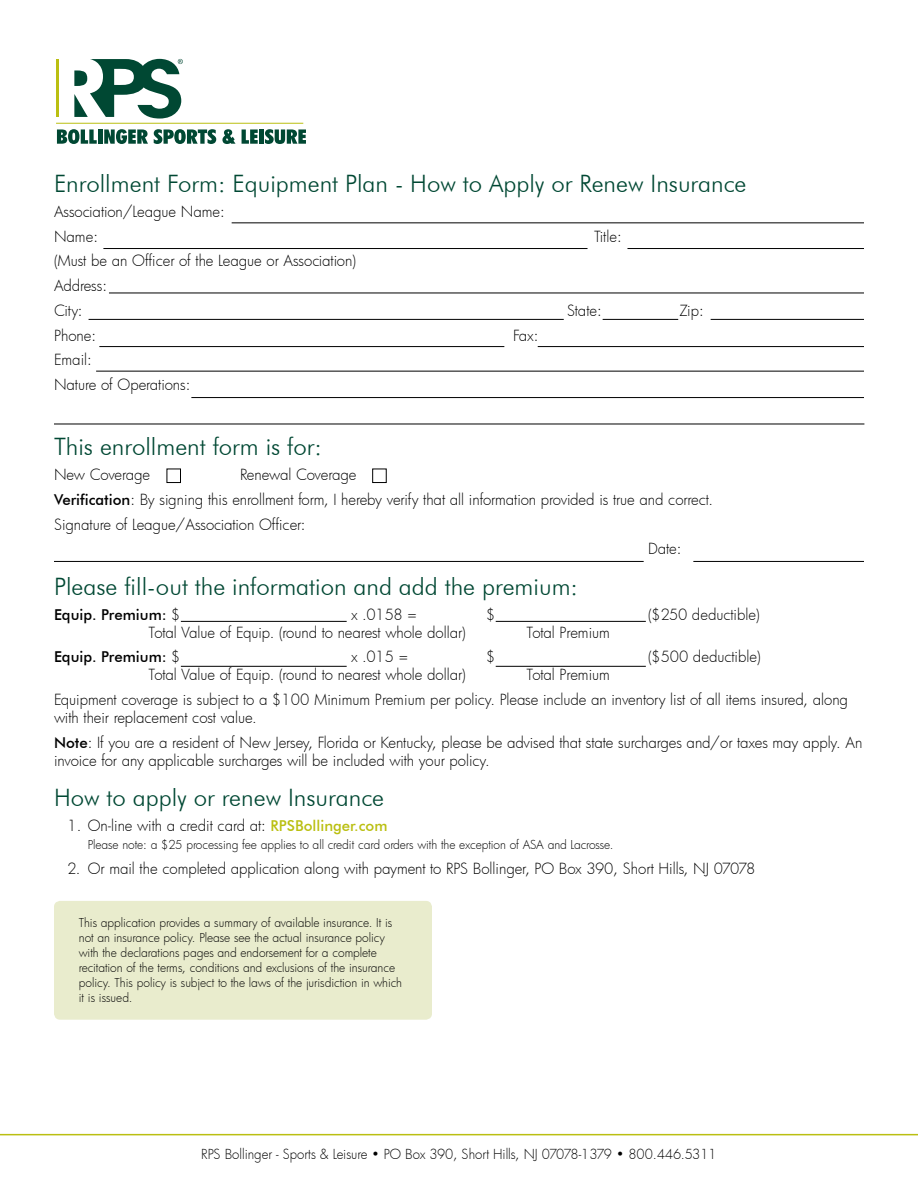
<style>
.page{position:relative;width:918px;height:1188px;background:#fff}
.page>*{position:absolute;margin:0;border:0;box-sizing:border-box;transform-origin:0 0}
.t1{font:300 24px "Futura BT";color:#004833}
.t2{font:300 15px/24.8px "Futura";letter-spacing:-.005em;color:#000}
.t3{font:500 15px "Futura BT";color:#000}
.t4{font:300 13.5px "Futura";letter-spacing:-.005em;color:#000}
.t5{font:300 12px/15px "Futura";letter-spacing:-.005em;color:#000}
.s1{font-family:"Futura BT";font-weight:500}
.s2{font-family:"Futura";font-weight:300}
.s3{font-family:"Futura BT";font-weight:500;color:#babf11}
</style>
<div class="page">
<svg style="left:57px;top:129px;width:40px;height:15px"></svg>
<hr style="left:98px;top:129px;width:4px;height:15px;background:#004833">
<svg style="left:104px;top:129px;width:44px;height:15px"></svg>
<svg style="left:154px;top:129px;width:62px;height:15px"></svg>
<svg style="left:222px;top:129px;width:14px;height:15px"></svg>
<svg style="left:242px;top:129px;width:16px;height:15px"></svg>
<div style="left:259px;top:129px;width:5px;height:15px;background:#004833"></div>
<svg style="left:265px;top:129px;width:41px;height:15px"></svg>
<hr style="left:56px;top:123px;width:247px;height:1px;background:#babf11">
<hr style="left:56px;top:59px;width:2px;height:58px;background:#babf11">
<svg style="left:74px;top:59px;width:109px;height:60px"></svg>
<hr style="left:0;top:1134px;width:918px;height:1px;background:#babf11">
<hr style="left:232px;top:222px;width:632px;height:1px;background:#000">
<hr style="left:103px;top:248px;width:485px;height:1px;background:#000">
<hr style="left:109px;top:293px;width:755px;height:1px;background:#000">
<hr style="left:89px;top:319px;width:475px;height:1px;background:#000">
<hr style="left:603px;top:319px;width:75px;height:1px;background:#000">
<hr style="left:711px;top:319px;width:153px;height:1px;background:#000">
<hr style="left:538px;top:346px;width:326px;height:1px;background:#000">
<hr style="left:99px;top:346px;width:405px;height:1px;background:#000">
<hr style="left:96px;top:371px;width:768px;height:1px;background:#000">
<hr style="left:191px;top:397px;width:673px;height:1px;background:#000">
<hr style="left:54px;top:424px;width:810px;height:1px;background:#000">
<hr style="left:54px;top:561px;width:590px;height:1px;background:#000">
<hr style="left:181px;top:621px;width:166px;height:1px;background:#000">
<hr style="left:496px;top:621px;width:150px;height:1px;background:#000">
<hr style="left:496px;top:666px;width:150px;height:1px;background:#000">
<hr style="left:181px;top:666px;width:166px;height:1px;background:#000">
<hr style="left:693px;top:561px;width:171px;height:1px;background:#000">
<hr style="left:627px;top:248px;width:237px;height:1px;background:#000">
<div style="left:54px;top:901px;width:378px;height:119px;background:#e9eccd;border-radius:6px"></div>
<div style="left:167px;top:469px;width:14px;height:14px;border:1px solid #000"></div>
<div style="left:372px;top:469px;width:15px;height:14px;border:1px solid #000"></div>
<h1 class="t1" style="left:54px;top:169px;width:694px">Enrollment Form: Equipment Plan - How to Apply or Renew Insurance</h1>
<p class="t2" style="left:54px;top:199px;width:172px">Association/League Name:<br>Name:</p>
<p class="t2" style="left:594px;top:223px;width:29px">Title:</p>
<p class="t2" style="left:54px;top:248px;width:304px">(Must be an Officer of the League or Association)<br>Address:<br>City:</p>
<p class="t2" style="left:54px;top:322px;width:44px">Phone:</p>
<p class="t2" style="left:513px;top:322px;width:27px">Fax:</p>
<p class="t2" style="left:54px;top:347px;width:138px">Email:<br>Nature of Operations:</p>
<p class="t2" style="left:567px;top:298px;width:36px">State:</p>
<p class="t2" style="left:680px;top:298px;width:26px">Zip:</p>
<h1 class="t1" style="left:54px;top:432px;width:269px">This enrollment form is for:</h1>
<p class="t2" style="left:54px;top:462px;width:98px">New Coverage</p>
<p class="t2" style="left:240px;top:462px;width:118px">Renewal Coverage</p>
<p class="t2" style="left:54px;top:487px;width:661px"><span class="s1">Verification</span>: By signing this enrollment form, I hereby verify that all information provided is true and correct.</p>
<p class="t2" style="left:54px;top:511px;width:253px">Signature of League/Association Officer:</p>
<p class="t2" style="left:648px;top:536px;width:35px">Date:</p>
<h1 class="t1" style="left:54px;top:572px;width:526px">Please fill-out the information and add the premium:</h1>
<p class="t3" style="left:54px;top:605px;width:128px">Equip. Premium: <span class="s2">$</span></p>
<p class="t2" style="left:351px;top:601px;width:67px">x .0158 =</p>
<p class="t2" style="left:486px;top:601px;width:11px">$</p>
<p class="t2" style="left:648px;top:601px;width:113px">($250 deductible)</p>
<p class="t2" style="left:148px;top:619px;width:319px">Total Value of Equip. (round to nearest whole dollar)</p>
<p class="t2" style="left:526px;top:619px;width:85px">Total Premium</p>
<p class="t3" style="left:54px;top:648px;width:128px">Equip. Premium: <span class="s2">$</span></p>
<p class="t2" style="left:351px;top:644px;width:59px">x .015 =</p>
<p class="t2" style="left:486px;top:644px;width:11px">$</p>
<p class="t2" style="left:648px;top:644px;width:114px">($500 deductible)</p>
<p class="t2" style="left:148px;top:662px;width:319px">Total Value of Equip. (round to nearest whole dollar)</p>
<p class="t2" style="left:54px;top:662px;width:796px;text-indent:472px">Total Premium<br>Equipment coverage is subject to a $100 Minimum Premium per policy. Please include an inventory list of all items insured, along</p>
<p class="t2" style="left:54px;top:705px;width:810px">with their replacement cost value.<br><span class="s1">Note</span>: If you are a resident of New Jersey, Florida or Kentucky, please be advised that state surcharges and/or taxes may apply. An</p>
<p class="t2" style="left:54px;top:748px;width:437px">invoice for any applicable surcharges will be included with your policy.</p>
<h1 class="t1" style="left:54px;top:783px;width:332px">How to apply or renew Insurance</h1>
<p class="t2" style="left:68px;top:813px;width:322px">1. On-line with a credit card at: <span class="s3">RPSBollinger.com</span></p>
<p class="t5" style="left:88px;top:837px;width:527px">Please note: a $25 processing fee applies to all credit card orders with the exception of ASA and Lacrosse.</p>
<p class="t2" style="left:68px;top:856px;width:690px">2. Or mail the completed application along with payment to RPS Bollinger, PO Box 390, Short Hills, NJ 07078</p>
<p class="t5" style="left:79px;top:915px;width:325px">This application provides a summary of available insurance. It is not an insurance policy. Please see the actual insurance policy with the declarations pages and endorsement for a complete recitation of the terms, conditions and exclusions of the insurance policy. This policy is subject to the laws of the jurisdiction in which it is issued.</p>
<p class="t4" style="left:201px;top:1145px;width:517px">RPS Bollinger - Sports &amp; Leisure • PO Box 390, Short Hills, NJ 07078-1379 • 800.446.5311</p>
</div>
